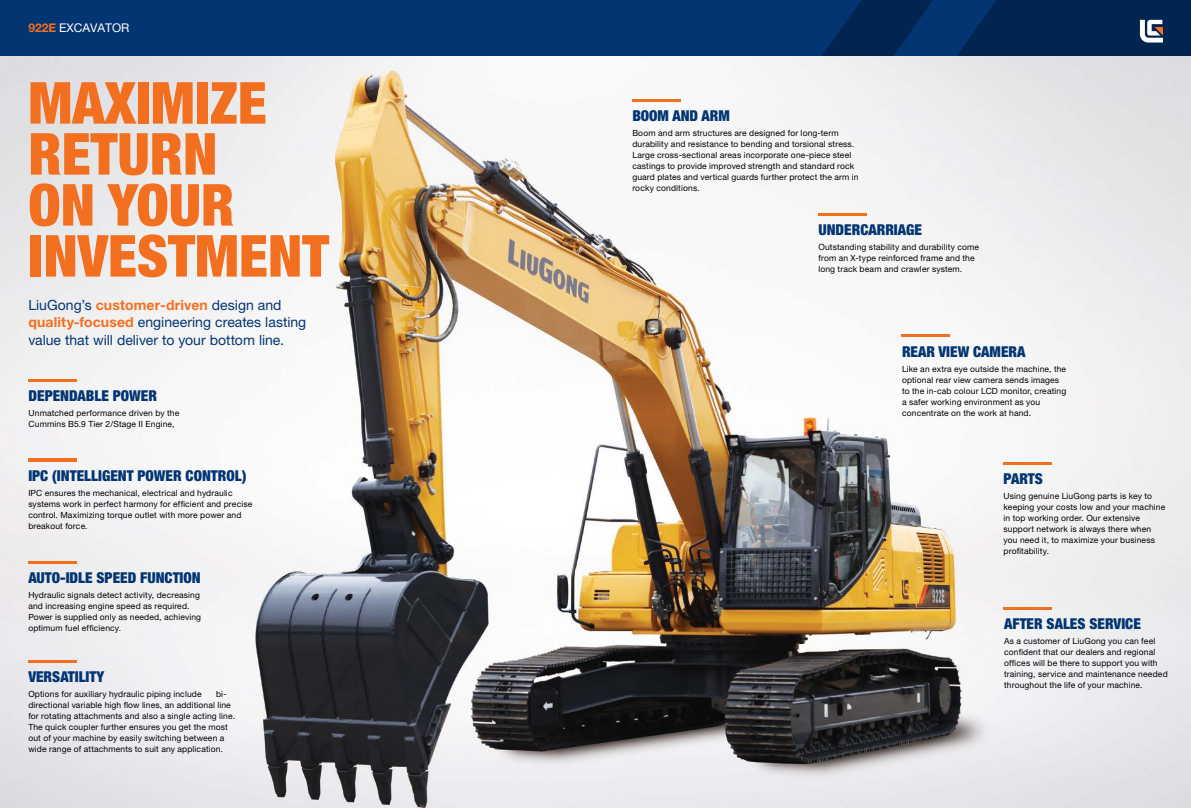
<style>
.page{position:relative;width:1191px;height:808px;background:#fff}
.page>*{position:absolute;margin:0;border:0;box-sizing:border-box;transform-origin:0 0}
.t1{font:900 condensed 58px/51px "Helvetica Neue LT Pro";color:#f36f20}
.t2{font:900 condensed 15px "Helvetica Neue LT Pro";color:#023572}
.t3{font:14px/17.5px "Helvetica Neue LT Pro";color:#023572}
.t4{font:12px "Helvetica Neue LT Pro";color:#fff}
.t5{font:8.5px/11px "Helvetica Neue LT Pro";letter-spacing:.015em;color:#000}
.s1{font-weight:700;color:#f36f20}
</style>
<div class="page">
<div style="left:595px;top:0;width:596px;height:57px;background:#023572"></div>
<div style="left:0;top:0;width:595px;height:57px;background:#023572"></div>
<svg style="left:821px;top:0;width:370px;height:57px"></svg>
<img style="left:0;top:57px;width:1191px;height:751px">
<hr style="left:28px;top:561px;width:49px;height:3px;background:#f36f20">
<hr style="left:28px;top:379px;width:49px;height:3px;background:#f36f20">
<hr style="left:28px;top:459px;width:49px;height:3px;background:#f36f20">
<hr style="left:28px;top:660px;width:49px;height:3px;background:#f36f20">
<hr style="left:632px;top:99px;width:48px;height:3px;background:#f36f20">
<hr style="left:1003px;top:462px;width:48px;height:3px;background:#f36f20">
<hr style="left:1003px;top:607px;width:49px;height:2px;background:#f36f20">
<hr style="left:901px;top:334px;width:49px;height:3px;background:#f36f20">
<hr style="left:818px;top:213px;width:48px;height:2px;background:#f36f20">
<h3 class="t4" style="left:28px;top:20px;width:103px"><span class="s1">922E</span> EXCAVATOR</h3>
<h1 class="t1" style="left:28px;top:77px;width:302px">MAXIMIZE<br>RETURN<br>ON YOUR<br>INVESTMENT</h1>
<h3 class="t3" style="left:28px;top:296px;width:279px">LiuGong’s <span class="s1">customer-driven</span> design and <span class="s1">quality-focused</span> engineering creates lasting value that will deliver to your bottom line.</h3>
<h2 class="t2" style="left:29px;top:387px;width:34px">DEPENDA</h2>
<h2 class="t2" style="left:86px;top:387px;width:64px">BLE POWER</h2>
<p class="t5" style="left:29px;top:408px;width:152px">Unmatched performance driven by the<br>Cummins B5.9 Tier 2/Stage II Engine,</p>
<h2 class="t2" style="left:28px;top:466px;width:91px">IPC (INTELLIGENT</h2>
<h2 class="t2" style="left:138px;top:466px;width:66px">POWER CONTRO</h2>
<h2 class="t2" style="left:235px;top:466px;width:13px">L)</h2>
<p class="t5" style="left:28px;top:487px;width:225px">IPC ensures the mechanical, electrical and hydraulic systems work in perfect harmony for efficient and precise control. Maximizing torque outlet with more power and breakout force.</p>
<h2 class="t2" style="left:28px;top:568px;width:93px">AUTO-IDLE SPEED</h2>
<h2 class="t2" style="left:140px;top:568px;width:16px">FUNCTION</h2>
<p class="t5" style="left:28px;top:589px;width:174px">Hydraulic signals detect activity, decreasing and increasing engine speed as required.<br>Power is supplied only as needed, achieving optimum fuel efficiency.</p>
<h2 class="t2" style="left:28px;top:668px;width:16px">VERSATI</h2>
<h2 class="t2" style="left:79px;top:668px;width:15px">LITY</h2>
<p class="t5" style="left:28px;top:688px;width:175px">Options for auxiliary hydraulic piping include</p>
<p class="t5" style="left:28px;top:688px;width:208px;text-indent:188px">bi&shy;directional variable high flow lines, an additional line for rotating attachments and also a single acting line.<br>The quick coupler further ensures you get the most out of your machine by easily switching between a wide range of attachments to suit any application.</p>
<h2 class="t2" style="left:632px;top:107px;width:10px">BOOM</h2>
<h2 class="t2" style="left:672px;top:107px;width:10px">AND</h2>
<h2 class="t2" style="left:701px;top:107px;width:19px">ARM</h2>
<p class="t5" style="left:632px;top:128px;width:228px">Boom and arm structures are designed for long-term durability and resistance to bending and torsional stress.<br>Large cross-sectional areas incorporate one-piece steel castings to provide improved strength and standard rock guard plates and vertical guards further protect the arm in rocky conditions.</p>
<h2 class="t2" style="left:818px;top:220px;width:18px">UNDERCARRIA</h2>
<h2 class="t2" style="left:906px;top:220px;width:16px">GE</h2>
<p class="t5" style="left:818px;top:241px;width:162px">Outstanding stability and durability come from an X-type reinforced frame and the long track beam and crawler system.</p>
<h2 class="t2" style="left:902px;top:342px;width:18px">REAR</h2>
<h2 class="t2" style="left:938px;top:342px;width:53px">VIEW CAMERA</h2>
<p class="t5" style="left:902px;top:363px;width:166px">Like an extra eye outside the machine, the optional rear view camera sends images to the in-cab colour LCD monitor, creating a safer working environment as you concentrate on the work at hand.</p>
<h2 class="t2" style="left:1003px;top:470px;width:9px">PARTS</h2>
<p class="t5" style="left:1003px;top:490px;width:163px">Using genuine LiuGong parts is key to keeping your costs low and your machine in top working order. Our extensive support network is always there when you need it, to maximize your business profitability.</p>
<h2 class="t2" style="left:1004px;top:614px;width:17px">AFTER</h2>
<h2 class="t2" style="left:1046px;top:614px;width:52px">SALES SERVICE</h2>
<p class="t5" style="left:1004px;top:635px;width:165px">As a customer of LiuGong you can feel confident that our dealers and regional offices will be there to support you with training, service and maintenance needed throughout the life of your machine.</p>
</div>
